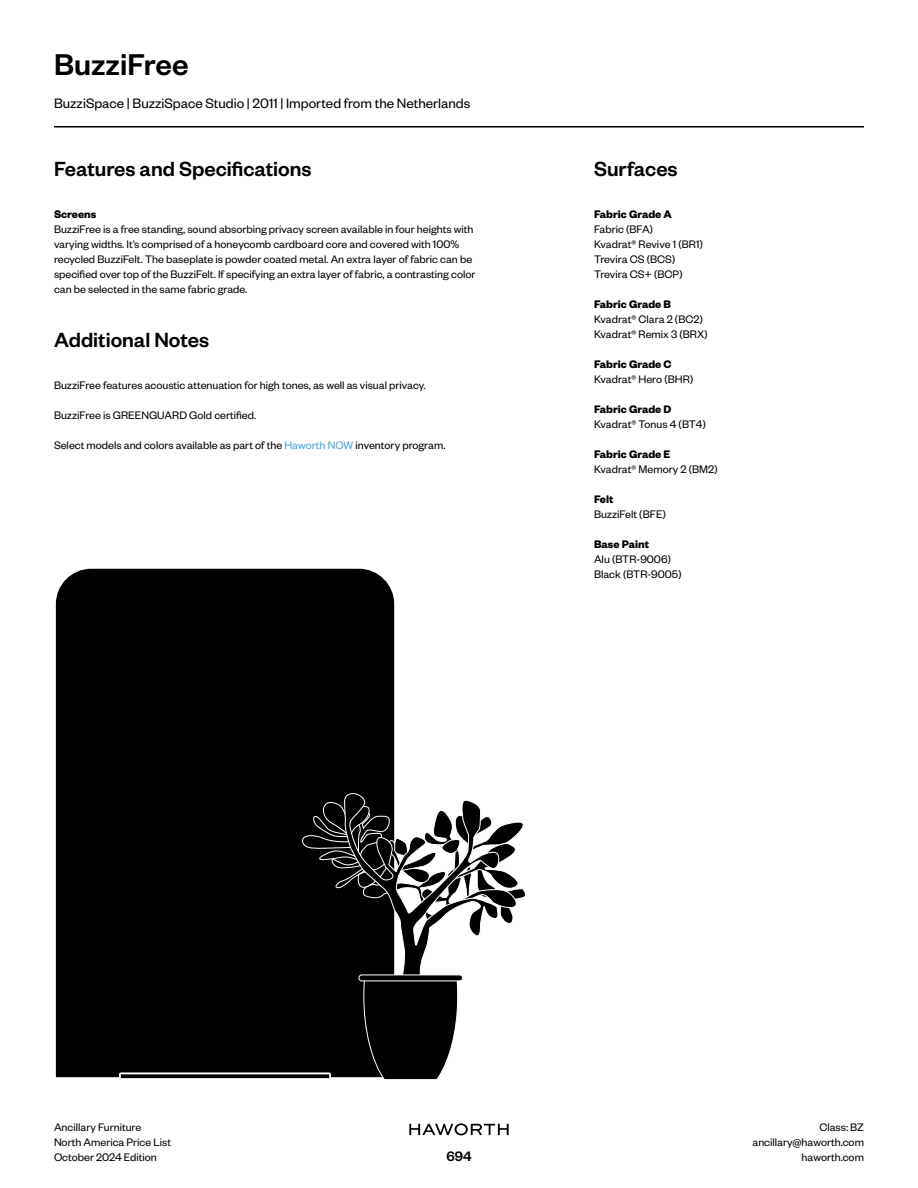
<style>
.page{position:relative;width:918px;height:1188px;background:#fff}
.page>*{position:absolute;margin:0;border:0;box-sizing:border-box;transform-origin:0 0}
.t1{font:500 33px "Founders Grotesk";color:#000}
.t2{font:500 22.5px "Founders Grotesk";color:#000}
.t3{font:15px "Founders Grotesk";color:#000}
.t4{font:500 15px "Founders Grotesk";color:#000}
.t5{font:12px/15px "Founders Grotesk";color:#000}
.t6{font:700 12px "Founders Grotesk";color:#000}
.s1{color:#47a5dc}
</style>
<div class="page">
<hr style="left:54px;top:126px;width:810px;height:2px;background:#000">
<svg style="left:409px;top:1123px;width:100px;height:12px"></svg>
<div style="left:55px;top:568px;width:340px;height:510px;background:#000"></div>
<svg style="left:119px;top:792px;width:407px;height:288px"></svg>
<h1 class="t1" style="left:54px;top:44px;width:136px">BuzziFree</h1>
<p class="t3" style="left:54px;top:94px;width:418px">BuzziSpace | BuzziSpace Studio | 2011 | Imported from the Netherlands</p>
<h2 class="t2" style="left:54px;top:155px;width:259px">Features and Specifications</h2>
<p class="t6" style="left:54px;top:207px;width:44px">Screens</p>
<p class="t5" style="left:54px;top:221px;width:423px">BuzziFree is a free standing, sound absorbing privacy screen available in four heights with varying widths. It’s comprised of a honeycomb cardboard core and covered with 100% recycled BuzziFelt. The baseplate is powder coated metal. An extra layer of fabric can be specified over top of the BuzziFelt. If specifying an extra layer of fabric, a contrasting color can be selected in the same fabric grade.</p>
<h2 class="t2" style="left:54px;top:326px;width:157px">Additional Notes</h2>
<p class="t5" style="left:54px;top:377px;width:373px">BuzziFree features acoustic attenuation for high tones, as well as visual privacy.</p>
<p class="t5" style="left:54px;top:407px;width:203px">BuzziFree is GREENGUARD Gold certified.</p>
<p class="t5" style="left:54px;top:437px;width:392px">Select models and colors available as part of the <span class="s1">Haworth NOW</span> inventory program.</p>
<h2 class="t2" style="left:594px;top:155px;width:85px">Surfaces</h2>
<p class="t6" style="left:594px;top:207px;width:79px">Fabric Grade A</p>
<p class="t5" style="left:594px;top:221px;width:110px">Fabric (BFA)<br>Kvadrat® Revive 1 (BR1)<br>Trevira CS (BCS)<br>Trevira CS+ (BCP)</p>
<p class="t6" style="left:594px;top:297px;width:79px">Fabric Grade B</p>
<p class="t5" style="left:594px;top:311px;width:115px">Kvadrat® Clara 2 (BC2)<br>Kvadrat® Remix 3 (BRX)</p>
<p class="t6" style="left:594px;top:357px;width:79px">Fabric Grade C</p>
<p class="t5" style="left:594px;top:371px;width:101px">Kvadrat® Hero (BHR)</p>
<p class="t6" style="left:594px;top:402px;width:79px">Fabric Grade D</p>
<p class="t5" style="left:594px;top:416px;width:113px">Kvadrat® Tonus 4 (BT4)</p>
<p class="t6" style="left:594px;top:447px;width:78px">Fabric Grade E</p>
<p class="t5" style="left:594px;top:461px;width:125px">Kvadrat® Memory 2 (BM2)</p>
<p class="t6" style="left:594px;top:492px;width:21px">Felt</p>
<p class="t5" style="left:594px;top:506px;width:74px">BuzziFelt (BFE)</p>
<p class="t6" style="left:594px;top:537px;width:56px">Base Paint</p>
<p class="t5" style="left:594px;top:551px;width:89px">Alu (BTR-9006)<br>Black (BTR-9005)</p>
<p class="t5" style="left:54px;top:1119px;width:119px">Ancillary Furniture<br>North America Price List<br>October 2024 Edition</p>
<p class="t5" style="left:752px;top:1119px;width:113px;text-align:right">Class: BZ ancillary@haworth.com haworth.com</p>
<p class="t4" style="left:446px;top:1147px;width:27px">694</p>
</div>
